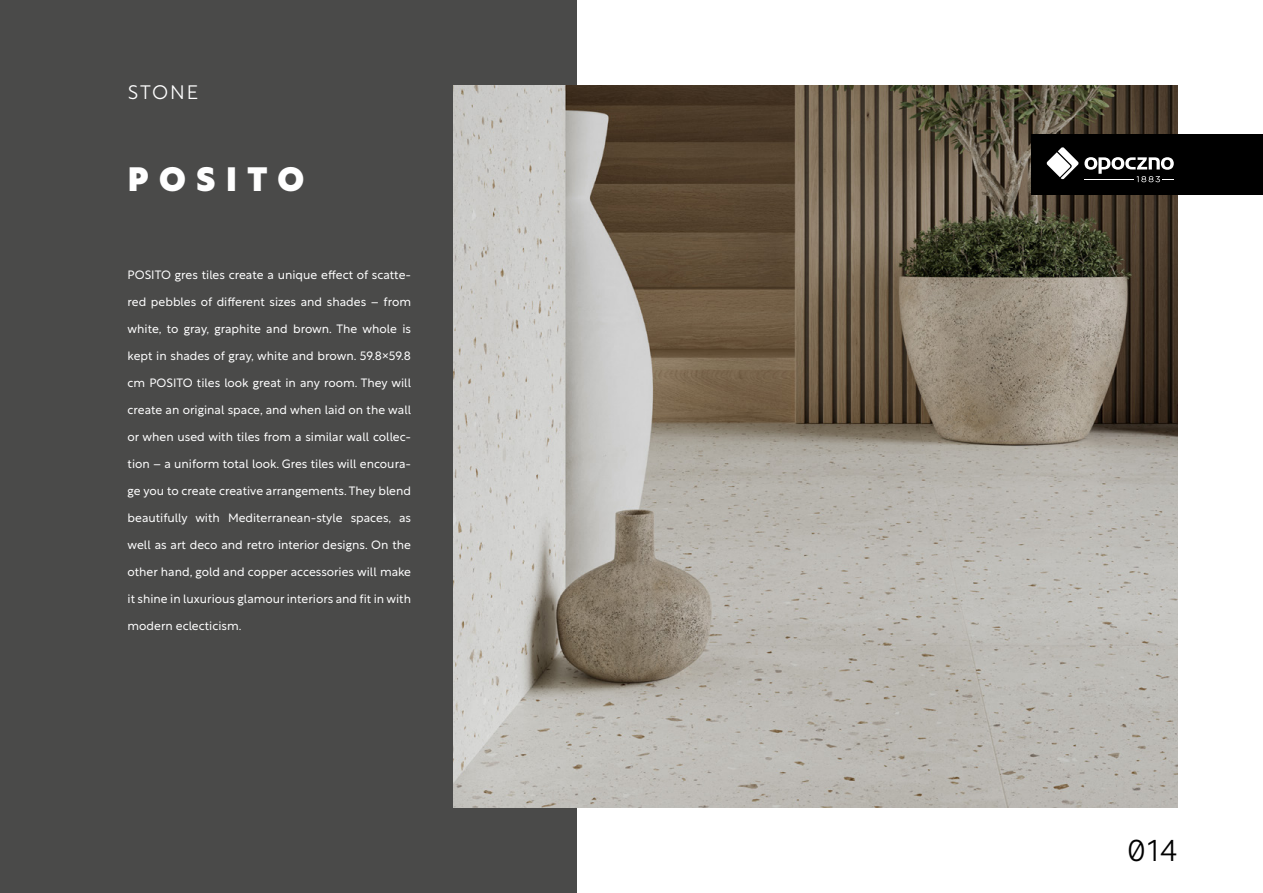
<style>
.page{position:relative;width:1263px;height:893px;background:#fff}
.page>*{position:absolute;margin:0;border:0;box-sizing:border-box;transform-origin:0 0}
.t1{font:900 33px "Rustica";letter-spacing:.32em;color:#fff}
.t2{font:300 30px "Rustica";color:#000}
.t3{font:300 19.5px "Rustica";letter-spacing:.095em;color:#fff}
.t4{font:300 12px "Rustica";color:#fff}
</style>
<div class="page">
<div style="left:0;top:0;width:576px;height:893px;background:#4a4a49"></div>
<img style="left:454px;top:85px;width:724px;height:723px">
<div style="left:1032px;top:135px;width:231px;height:60px;background:#000"></div>
<svg style="left:1046px;top:147px;width:128px;height:35px"></svg>
<h3 class="t3" style="left:128px;top:75px;width:72px">STONE</h3>
<h1 class="t1" style="left:128px;top:151px;width:178px">POSITO</h1>
<p class="t4" style="left:128px;top:265px;width:285px">POSITO gres tiles create a unique effect of scatte-</p>
<p class="t4" style="left:128px;top:292px;width:285px">red pebbles of different sizes and shades – from</p>
<p class="t4" style="left:128px;top:319px;width:285px">white, to gray, graphite and brown. The whole is</p>
<p class="t4" style="left:128px;top:346px;width:285px">kept in shades of gray, white and brown. 59.8×59.8</p>
<p class="t4" style="left:128px;top:373px;width:285px">cm POSITO tiles look great in any room. They will</p>
<p class="t4" style="left:128px;top:400px;width:285px">create an original space, and when laid on the wall</p>
<p class="t4" style="left:128px;top:427px;width:285px">or when used with tiles from a similar wall collec-</p>
<p class="t4" style="left:128px;top:454px;width:285px">tion – a uniform total look. Gres tiles will encoura-</p>
<p class="t4" style="left:128px;top:481px;width:285px">ge you to create creative arrangements. They blend</p>
<p class="t4" style="left:128px;top:508px;width:285px">beautifully with Mediterranean-style spaces, as</p>
<p class="t4" style="left:128px;top:535px;width:285px">well as art deco and retro interior designs. On the</p>
<p class="t4" style="left:128px;top:562px;width:285px">other hand, gold and copper accessories will make</p>
<p class="t4" style="left:128px;top:589px;width:285px">it shine in luxurious glamour interiors and fit in with</p>
<p class="t4" style="left:128px;top:616px;width:115px">modern eclecticism.</p>
<h2 class="t2" style="left:1127px;top:824px;width:52px">014</h2>
</div>
